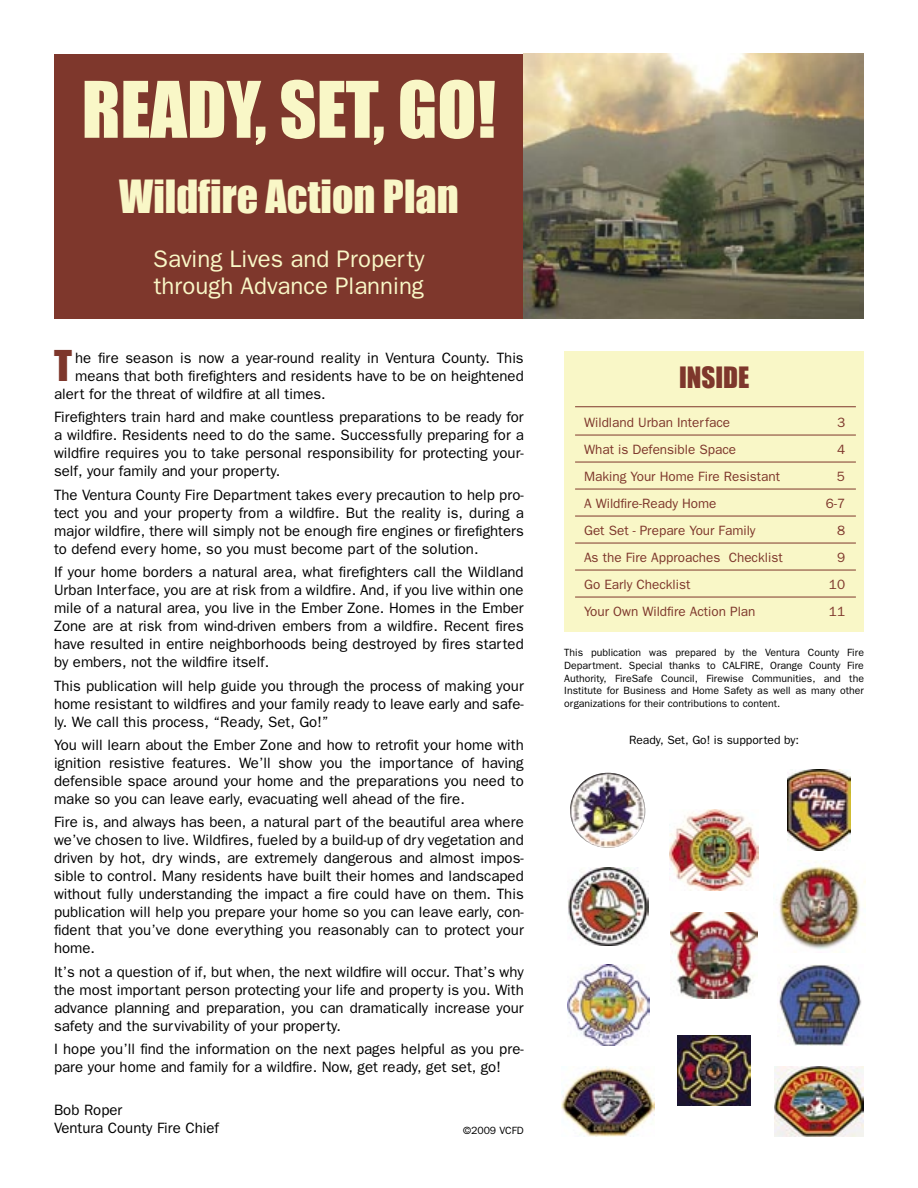
<style>
.page{position:relative;width:918px;height:1188px;background:#fff}
.page>*{position:absolute;margin:0;border:0;box-sizing:border-box;transform-origin:0 0}
.t1{font:72px "Impact";color:#f9f7c7}
.t2{font:42px "Impact";color:#f9f7c7}
.t3{font:39px "Impact";color:#7e372c}
.t4{font:27px "Impact";color:#7e372c}
.t5{font:24px/27px "Franklin Gothic";color:#f9f7c7}
.t6{font:15px/18px "Franklin Gothic";color:#000;text-align:justify}
.t7{font:13.5px "Franklin Gothic";color:#7e372c}
.t8{font:12px "Franklin Gothic";color:#000}
.t9{font:10.5px/12.6px "Franklin Gothic";color:#000;text-align:justify}
</style>
<div class="page">
<div style="left:54px;top:54px;width:470px;height:264px;background:#7e372c"></div>
<div style="left:564px;top:351px;width:300px;height:281px;background:#f9f7c7"></div>
<hr style="left:575px;top:406px;width:281px;height:1px;background:#7e372c">
<hr style="left:575px;top:435px;width:281px;height:1px;background:#7e372c">
<hr style="left:575px;top:462px;width:281px;height:1px;background:#7e372c">
<hr style="left:575px;top:489px;width:281px;height:1px;background:#7e372c">
<hr style="left:575px;top:516px;width:281px;height:1px;background:#7e372c">
<hr style="left:575px;top:543px;width:281px;height:1px;background:#7e372c">
<hr style="left:575px;top:570px;width:281px;height:1px;background:#7e372c">
<hr style="left:575px;top:597px;width:281px;height:1px;background:#7e372c">
<img style="left:524px;top:54px;width:340px;height:264px">
<img style="left:570px;top:773px;width:76px;height:75px">
<img style="left:787px;top:770px;width:63px;height:81px">
<img style="left:568px;top:868px;width:80px;height:77px">
<img style="left:774px;top:860px;width:92px;height:90px">
<img style="left:567px;top:964px;width:82px;height:81px">
<img style="left:777px;top:964px;width:85px;height:81px">
<img style="left:561px;top:1066px;width:94px;height:70px">
<img style="left:774px;top:1066px;width:90px;height:70px">
<img style="left:678px;top:1035px;width:73px;height:70px">
<img style="left:671px;top:913px;width:86px;height:86px">
<img style="left:670px;top:809px;width:89px;height:81px">
<p class="t1" style="left:82px;top:65px;width:416px">READY, SET, GO!</p>
<p class="t2" style="left:119px;top:171px;width:341px">Wildfire Action Plan</p>
<p class="t5" style="left:153px;top:245px;width:273px">Saving Lives and Property through Advance Planning</p>
<p class="t3" style="left:54px;top:342px;width:19px">T</p>
<p class="t6" style="left:75px;top:349px;width:450px">he fire season is now a year-round reality in Ventura County. This</p>
<p class="t6" style="left:75px;top:367px;width:450px">means that both firefighters and residents have to be on heightened</p>
<p class="t6" style="left:54px;top:385px;width:273px">alert for the threat of wildfire at all times.</p>
<p class="t6" style="left:54px;top:408px;width:471px">Firefighters train hard and make countless preparations to be ready for a wildfire. Residents need to do the same. Successfully preparing for a wildfire requires you to take personal responsibility for protecting your&shy;self, your family and your property.</p>
<p class="t6" style="left:54px;top:485px;width:471px">The Ventura County Fire Department takes every precaution to help pro&shy;tect you and your property from a wildfire. But the reality is, during a major wildfire, there will simply not be enough fire engines or firefighters to defend every home, so you must become part of the solution.</p>
<p class="t6" style="left:54px;top:563px;width:471px">If your home borders a natural area, what firefighters call the Wildland Urban Interface, you are at risk from a wildfire. And, if you live within one mile of a natural area, you live in the Ember Zone. Homes in the Ember Zone are at risk from wind-driven embers from a wildfire. Recent fires have resulted in entire neighborhoods being destroyed by fires started by embers, not the wildfire itself.</p>
<p class="t6" style="left:54px;top:676px;width:471px">This publication will help guide you through the process of making your home resistant to wildfires and your family ready to leave early and safe&shy;ly. We call this process, “Ready, Set, Go!”</p>
<p class="t6" style="left:54px;top:736px;width:471px">You will learn about the Ember Zone and how to retrofit your home with ignition resistive features. We’ll show you the importance of having defensible space around your home and the preparations you need to make so you can leave early, evacuating well ahead of the fire.</p>
<p class="t6" style="left:54px;top:813px;width:471px">Fire is, and always has been, a natural part of the beautiful area where we’ve chosen to live. Wildfires, fueled by a build-up of dry vegetation and driven by hot, dry winds, are extremely dangerous and almost impos&shy;sible to control. Many residents have built their homes and landscaped without fully understanding the impact a fire could have on them. This publication will help you prepare your home so you can leave early, con&shy;fident that you’ve done everything you reasonably can to protect your home.</p>
<p class="t6" style="left:54px;top:962px;width:471px">It’s not a question of if, but when, the next wildfire will occur. That’s why the most important person protecting your life and property is you. With advance planning and preparation, you can dramatically increase your safety and the survivability of your property.</p>
<p class="t6" style="left:54px;top:1040px;width:471px">I hope you’ll find the information on the next pages helpful as you pre&shy;pare your home and family for a wildfire. Now, get ready, get set, go!</p>
<p class="t6" style="left:54px;top:1101px;width:167px">Bob Roper<br>Ventura County Fire Chief</p>
<p class="t9" style="left:463px;top:1124px;width:62px">©2009 VCFD</p>
<p class="t4" style="left:679px;top:361px;width:72px">INSIDE</p>
<p class="t7" style="left:584px;top:414px;width:148px">Wildland Urban Interface</p>
<p class="t7" style="left:837px;top:414px;width:10px">3</p>
<p class="t7" style="left:584px;top:441px;width:154px">What is Defensible Space</p>
<p class="t7" style="left:837px;top:441px;width:10px">4</p>
<p class="t7" style="left:584px;top:468px;width:197px">Making Your Home Fire Resistant</p>
<p class="t7" style="left:837px;top:468px;width:10px">5</p>
<p class="t7" style="left:584px;top:495px;width:134px">A Wildfire-Ready Home</p>
<p class="t7" style="left:826px;top:495px;width:21px">6-7</p>
<p class="t7" style="left:584px;top:522px;width:173px">Get Set - Prepare Your Family</p>
<p class="t7" style="left:837px;top:522px;width:10px">8</p>
<p class="t7" style="left:584px;top:549px;width:200px">As the Fire Approaches Checklist</p>
<p class="t7" style="left:837px;top:549px;width:10px">9</p>
<p class="t7" style="left:584px;top:576px;width:108px">Go Early Checklist</p>
<p class="t7" style="left:829px;top:576px;width:18px">10</p>
<p class="t7" style="left:584px;top:603px;width:173px">Your Own Wildfire Action Plan</p>
<p class="t7" style="left:829px;top:603px;width:18px">11</p>
<p class="t9" style="left:564px;top:646px;width:301px">This publication was prepared by the Ventura County Fire Department. Special thanks to CALFIRE, Orange County Fire Authority, FireSafe Council, Firewise Communities, and the Institute for Business and Home Safety as well as many other organizations for their contributions to content.</p>
<p class="t8" style="left:629px;top:733px;width:172px">Ready, Set, Go! is supported by:</p>
</div>
